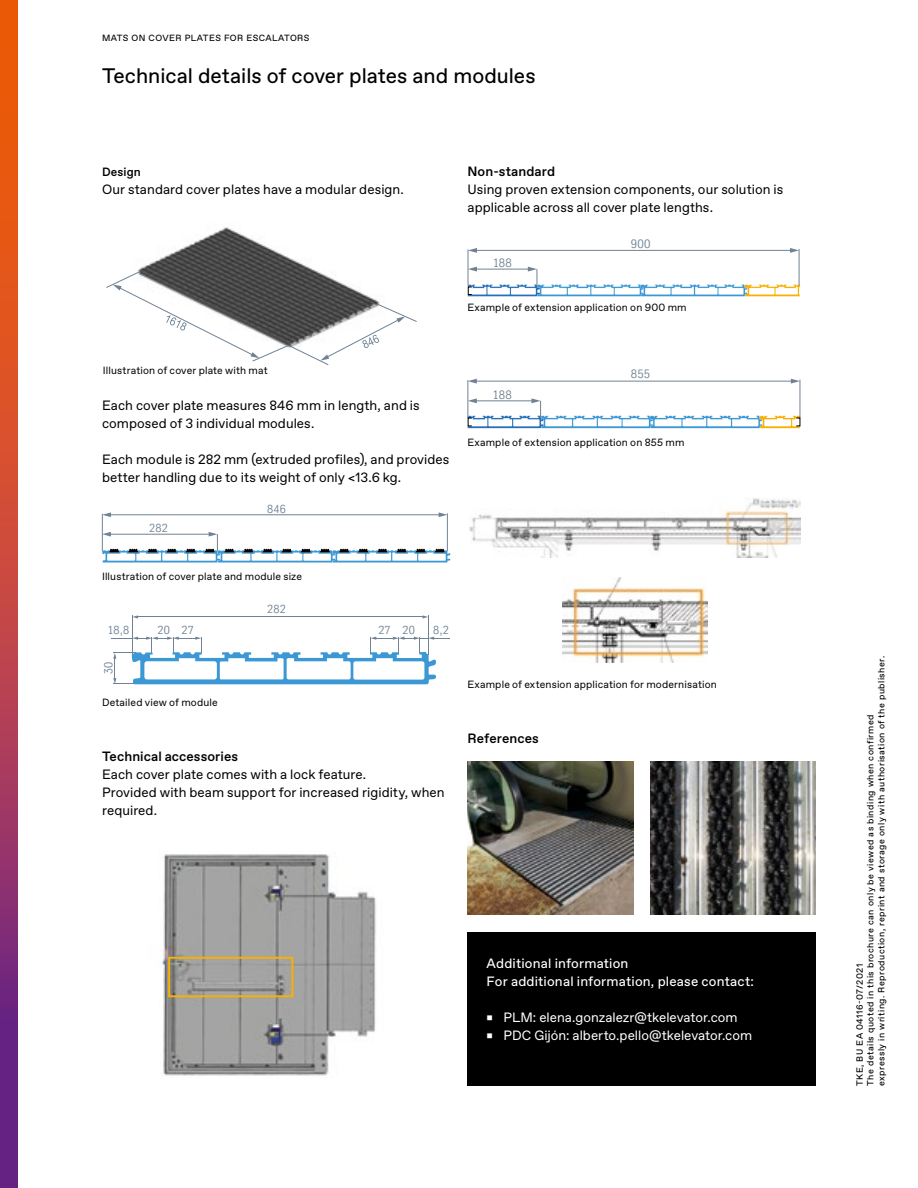
<style>
.page{position:relative;width:918px;height:1188px;background:#fff}
.page>*{position:absolute;margin:0;border:0;box-sizing:border-box;transform-origin:0 0}
.Headline_25pt{font:21px "TKE Type";color:#000}
.Legend_Regular_7_8{font:13.5px/18px "TKE Type";letter-spacing:.005em;color:#000}
.copy_bullets_9_5_12{font:13.5px "TKE Type";color:#fff}
.TK_Type_regular_7_5{font:13.5px "TKE Type";letter-spacing:.015em;color:#fff}
.Legend_Regular_7_8-2{font:500 13.5px "TKE Type";letter-spacing:.005em;color:#000}
.Copy_9pt_Regular{font:12px "TK Type";letter-spacing:.02em;color:#708294}
.Legend_Regular_7_8-3{font:500 12px "TKE Type";letter-spacing:.01em;color:#000}
.Copy_9pt_Regular-2{font:11.55px "TK Type";letter-spacing:.01em;color:#708294}
.Legend_Regular_7_8-4{font:10.5px "TKE Type";letter-spacing:.015em;color:#000}
.footer_left_6_6_caps{font:9px "TKE Type";letter-spacing:.05em;color:#000}
.s1{font-weight:500}
</style>
<div class="page">
<svg style="left:0;top:0;width:17px;height:1188px;background:#b64245"></svg>
<img style="left:137px;top:227px;width:179px;height:44px">
<svg style="left:106px;top:271px;width:311px;height:94px"></svg>
<hr style="left:102px;top:514px;width:1px;height:37px;background:#708294">
<hr style="left:447px;top:513px;width:1px;height:38px;background:#708294">
<hr style="left:109px;top:514px;width:331px;height:1px;background:#708294">
<svg style="left:102px;top:512px;width:9px;height:5px"></svg>
<svg style="left:439px;top:512px;width:8px;height:5px"></svg>
<svg style="left:102px;top:532px;width:349px;height:31px"></svg>
<hr style="left:132px;top:616px;width:1px;height:39px;background:#708294">
<hr style="left:428px;top:616px;width:1px;height:39px;background:#708294">
<hr style="left:137px;top:617px;width:287px;height:1px;background:#708294">
<svg style="left:132px;top:615px;width:6px;height:4px"></svg>
<svg style="left:423px;top:615px;width:5px;height:4px"></svg>
<svg style="left:111px;top:637px;width:338px;height:48px"></svg>
<img style="left:161px;top:854px;width:215px;height:222px">
<img style="left:563px;top:577px;width:144px;height:85px">
<hr style="left:468px;top:249px;width:1px;height:36px;background:#708294">
<hr style="left:799px;top:249px;width:1px;height:36px;background:#708294">
<hr style="left:475px;top:250px;width:317px;height:1px;background:#708294">
<svg style="left:468px;top:248px;width:9px;height:5px"></svg>
<svg style="left:790px;top:248px;width:9px;height:5px"></svg>
<svg style="left:468px;top:267px;width:332px;height:30px"></svg>
<hr style="left:468px;top:380px;width:1px;height:38px;background:#708294">
<hr style="left:800px;top:380px;width:1px;height:38px;background:#708294">
<hr style="left:475px;top:381px;width:318px;height:1px;background:#708294">
<svg style="left:468px;top:379px;width:9px;height:5px"></svg>
<svg style="left:791px;top:379px;width:9px;height:5px"></svg>
<svg style="left:468px;top:398px;width:332px;height:30px"></svg>
<img style="left:469px;top:497px;width:332px;height:60px">
<img style="left:468px;top:761px;width:165px;height:153px">
<img style="left:650px;top:761px;width:166px;height:153px">
<div style="left:168px;top:957px;width:125px;height:40px;border:2px solid #f9b000"></div>
<div style="left:468px;top:932px;width:348px;height:154px;background:#000"></div>
<p class="footer_left_6_6_caps" style="left:102px;top:33px;width:209px">MATS ON COVER PLATES FOR ESCALATORS</p>
<p class="Headline_25pt" style="left:102px;top:63px;width:435px">Technical details of cover plates and modules</p>
<p class="Legend_Regular_7_8-3" style="left:102px;top:165px;width:40px">Design</p>
<p class="Legend_Regular_7_8" style="left:102px;top:181px;width:303px">Our standard cover plates have a modular design.</p>
<p class="Legend_Regular_7_8" style="left:468px;top:163px;width:317px"><span class="s1">Non-standard<br></span>Using proven extension components, our solution is applicable across all cover plate lengths.</p>
<p class="Copy_9pt_Regular" style="left:493px;top:256px;width:21px">188</p>
<p class="Copy_9pt_Regular" style="left:631px;top:237px;width:21px">900</p>
<p class="Legend_Regular_7_8-4" style="left:468px;top:301px;width:221px">Example of extension application on 900 mm</p>
<p class="Legend_Regular_7_8-4" style="left:103px;top:364px;width:166px">Illustration of cover plate with mat</p>
<p class="Legend_Regular_7_8" style="left:102px;top:397px;width:319px">Each cover plate measures 846 mm in length, and is composed of 3 individual modules.</p>
<p class="Legend_Regular_7_8" style="left:102px;top:451px;width:349px">Each module is 282 mm (extruded profiles), and provides better handling due to its weight of only &lt;13.6 kg.</p>
<p class="Copy_9pt_Regular-2" style="left:149px;top:521px;width:20px">282</p>
<p class="Copy_9pt_Regular-2" style="left:267px;top:502px;width:20px">846</p>
<p class="Legend_Regular_7_8-4" style="left:102px;top:571px;width:201px">Illustration of cover plate and module size</p>
<p class="Copy_9pt_Regular-2" style="left:267px;top:603px;width:20px">282</p>
<p class="Copy_9pt_Regular-2" style="left:108px;top:623px;width:23px">18,8</p>
<p class="Copy_9pt_Regular-2" style="left:158px;top:623px;width:14px">20</p>
<p class="Copy_9pt_Regular-2" style="left:182px;top:623px;width:14px">27</p>
<p class="Copy_9pt_Regular-2" style="left:378px;top:623px;width:14px">27</p>
<p class="Copy_9pt_Regular-2" style="left:403px;top:623px;width:14px">20</p>
<p class="Copy_9pt_Regular-2" style="left:433px;top:623px;width:17px">8,2</p>
<p class="Copy_9pt_Regular-2" style="left:102px;top:674px;width:14px;rotate:-90deg">30</p>
<p class="Legend_Regular_7_8-4" style="left:102px;top:697px;width:117px">Detailed view of module</p>
<p class="Legend_Regular_7_8" style="left:102px;top:748px;width:344px"><span class="s1">Technical accessories<br></span>Each cover plate comes with a lock feature.<br>Provided with beam support for increased rigidity, when required.</p>
<p class="Copy_9pt_Regular" style="left:493px;top:388px;width:21px">188</p>
<p class="Copy_9pt_Regular" style="left:631px;top:367px;width:21px">855</p>
<p class="Legend_Regular_7_8-4" style="left:468px;top:436px;width:219px">Example of extension application on 855 mm</p>
<p class="Legend_Regular_7_8-4" style="left:468px;top:679px;width:251px">Example of extension application for modernisation</p>
<p class="Legend_Regular_7_8-2" style="left:468px;top:730px;width:73px">References</p>
<p class="TK_Type_regular_7_5" style="left:487px;top:956px;width:143px">Additional information</p>
<p class="TK_Type_regular_7_5" style="left:487px;top:974px;width:269px">For additional information, please contact:</p>
<p class="copy_bullets_9_5_12" style="left:504px;top:1010px;width:235px">PLM: elena.gonzalezr@tkelevator.com</p>
<p class="copy_bullets_9_5_12" style="left:504px;top:1028px;width:250px">PDC Gijón: alberto.pello@tkelevator.com</p>
<p class="footer_left_6_6_caps" style="left:876px;top:1086px;width:431px;rotate:-90deg">expressly in writing. Reproduction, reprint and storage only with authorisation of the publisher.</p>
<p class="footer_left_6_6_caps" style="left:865px;top:1086px;width:373px;rotate:-90deg">The details quoted in this brochure can only be viewed as binding when confirmed</p>
<p class="footer_left_6_6_caps" style="left:854px;top:1086px;width:124px;rotate:-90deg">TKE, BU EA 04116-07/2021</p>
</div>
